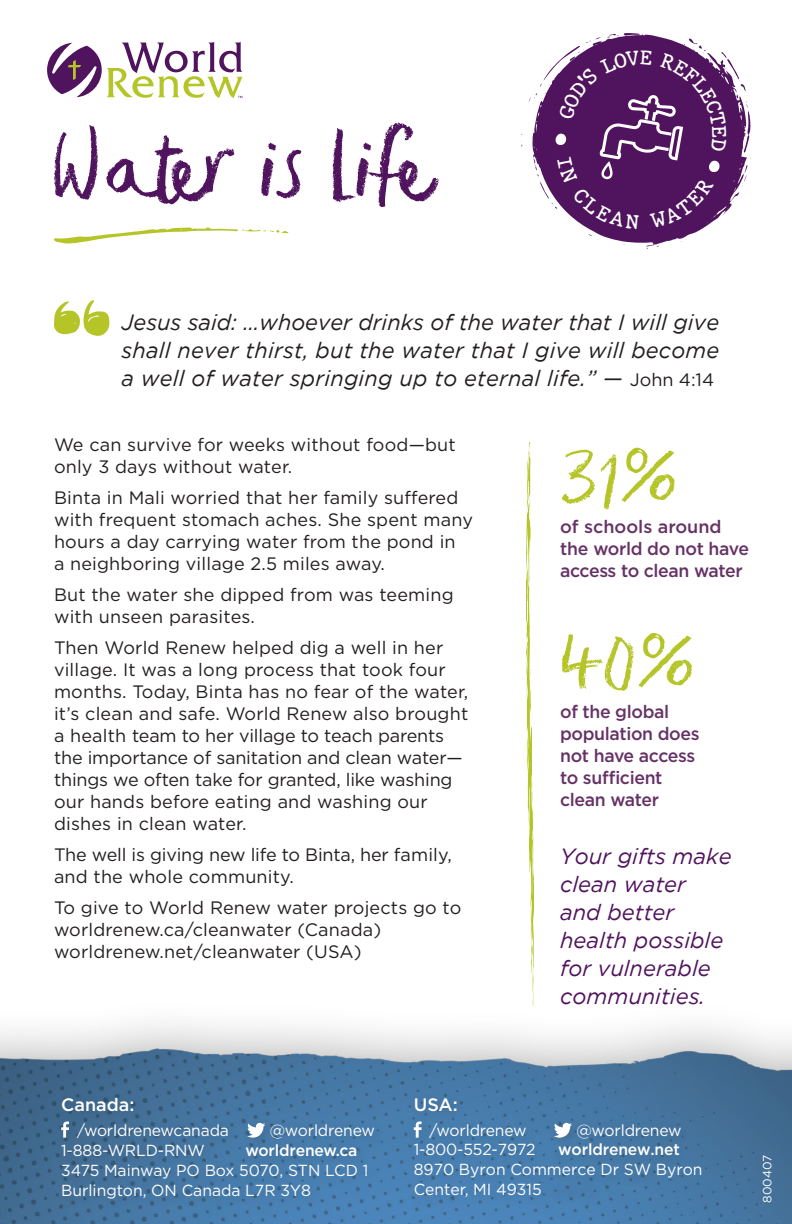
<style>
.page{position:relative;width:792px;height:1224px;background:#fff}
.page>*{position:absolute;margin:0;border:0;box-sizing:border-box;transform-origin:0 0}
.t1{font:100px "Sticky Lollipop";letter-spacing:-.01em;color:#50135d}
.Pullout_KO{font:84.2px "Sticky Lollipop";color:#b5c527}
.t2{font:italic 22px/28px "Gotham";letter-spacing:.01em;color:#231f20;text-align:justify}
.t3{font:italic 22px/28px "Gotham";color:#50135d}
.t4{font:18px/22px "Gotham";letter-spacing:.01em;color:#231f20}
.Pullout_KO-2{font:500 18px/22px "Gotham";letter-spacing:-.02em;color:#663266}
.t5{font:18px/22px "Gotham";letter-spacing:-.01em;color:#231f20}
.t6{font:500 18px "Gotham";color:#fff}
.t7{font:16px/19.8px "Gotham";letter-spacing:-.01em;color:#fff}
.t8{font:500 16px "Gotham";letter-spacing:-.01em;color:#fff}
.t9{font:12px "Gotham";color:#fff}
.s1{font-style:normal;font-size:18px}
.s2{font-weight:500}
</style>
<div class="page">
<img style="left:0;top:71px;width:792px;height:1153px">
<div style="left:55px;top:1091px;width:332px;height:120px;background:#231f20;opacity:.19"></div>
<svg style="left:61px;top:1122px;width:8px;height:16px"></svg>
<svg style="left:247px;top:1123px;width:18px;height:15px"></svg>
<div style="left:408px;top:1091px;width:286px;height:120px;background:#231f20;opacity:.19"></div>
<svg style="left:414px;top:1122px;width:8px;height:16px"></svg>
<svg style="left:554px;top:1123px;width:18px;height:15px"></svg>
<svg style="left:54px;top:227px;width:235px;height:17px"></svg>
<svg style="left:54px;top:300px;width:56px;height:37px"></svg>
<svg style="left:526px;top:441px;width:8px;height:578px"></svg>
<svg style="left:521px;top:141px;width:2px;height:6px"></svg>
<svg style="left:47px;top:42px;width:195px;height:56px"></svg>
<svg style="left:529px;top:33px;width:222px;height:216px"></svg>
<p class="t1" style="left:54px;top:98px;width:379px">Water is Life</p>
<p class="t2" style="left:122px;top:308px;width:599px">Jesus said: …whoever drinks of the water that I will give shall never thirst, but the water that I give will become a well of water springing up to eternal life.” — <span class="s1">John 4:14</span></p>
<p class="t4" style="left:54px;top:433px;width:403px">We can survive for weeks without food—but only 3 days without water.</p>
<p class="t4" style="left:54px;top:486px;width:421px">Binta in Mali worried that her family suffered with frequent stomach aches. She spent many hours a day carrying water from the pond in<br>a neighboring village 2.5 miles away.</p>
<p class="t4" style="left:54px;top:583px;width:401px">But the water she dipped from was teeming with unseen parasites.</p>
<p class="t4" style="left:54px;top:636px;width:416px">Then World Renew helped dig a well in her village. It was a long process that took four months. Today, Binta has no fear of the water, it’s clean and safe. World Renew also brought a health team to her village to teach parents the importance of sanitation and clean water— things we often take for granted, like washing our hands before eating and washing our dishes in clean water.</p>
<p class="t5" style="left:54px;top:843px;width:399px">The well is giving new life to Binta, her family, and the whole community.</p>
<p class="t4" style="left:54px;top:896px;width:409px">To give to World Renew water projects go to worldrenew.ca/cleanwater (Canada) worldrenew.net/cleanwater (USA)</p>
<p class="Pullout_KO" style="left:560px;top:420px;width:119px">31%</p>
<p class="Pullout_KO-2" style="left:560px;top:516px;width:190px">of schools around the world do not have access to clean water</p>
<p class="Pullout_KO" style="left:560px;top:605px;width:136px">40%</p>
<p class="Pullout_KO-2" style="left:560px;top:701px;width:141px">of the global population does not have access to sufficient clean water</p>
<p class="t3" style="left:560px;top:842px;width:173px">Your gifts make clean water and better health possible for vulnerable communities.</p>
<p class="t6" style="left:61px;top:1093px;width:75px">Canada:</p>
<p class="t7" style="left:77px;top:1120px;width:154px">/worldrenewcanada</p>
<p class="t7" style="left:270px;top:1120px;width:107px">@worldrenew</p>
<p class="t7" style="left:61px;top:1140px;width:145px">1-888-WRLD-RNW</p>
<p class="t8" style="left:246px;top:1140px;width:113px">worldrenew.ca</p>
<p class="t7" style="left:61px;top:1160px;width:309px">3475 Mainway PO Box 5070, STN LCD 1<br>Burlington, ON Canada L7R 3Y8</p>
<p class="t6" style="left:414px;top:1093px;width:46px">USA:</p>
<p class="t7" style="left:430px;top:1120px;width:99px">/worldrenew</p>
<p class="t7" style="left:576px;top:1120px;width:107px">@worldrenew</p>
<p class="t7" style="left:414px;top:1140px;width:123px">1-800-552-7972</p>
<p class="t7" style="left:414px;top:1140px;width:290px;text-indent:145px"><span class="s2">worldrenew.net<br></span>8970 Byron Commerce Dr SW Byron<br>Center, MI 49315</p>
<p class="t9" style="left:759px;top:1203px;width:50px;rotate:-90deg">800407</p>
</div>
